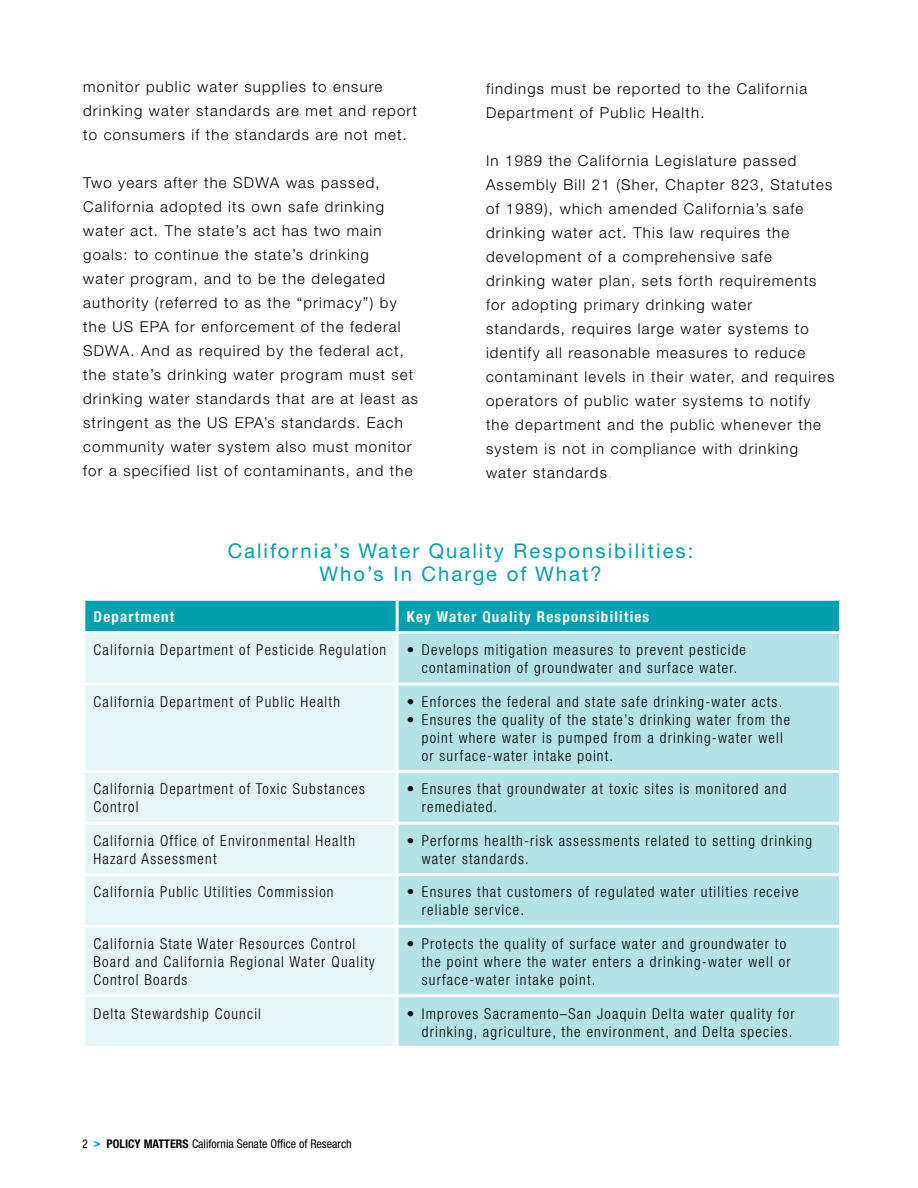
<style>
.page{position:relative;width:918px;height:1188px;background:#fff}
.page>*{position:absolute;margin:0;border:0;box-sizing:border-box;transform-origin:0 0}
.t1{font:20.25px/22.5px "Helvetica Neue CE";letter-spacing:.1em;color:#00a0af;text-align:center}
.t2{font:300 15px/24px "Helvetica Neue";letter-spacing:.08em;color:#000}
.t3{font:300 condensed 15px/18px "Helvetica Neue";letter-spacing:.08em;color:#000}
.t4{font:700 condensed 15px "Helvetica Neue";letter-spacing:.08em;color:#fff}
.t5{font:condensed 12px "Helvetica Neue";color:#000}
.t6{font:700 condensed 12px "Helvetica Neue";color:#000}
.s1{font-weight:900;font-stretch:condensed}
.s2{font-weight:400}
.s3{color:#00a0af}
</style>
<div class="page">
<div style="left:85px;top:601px;width:754px;height:30px;background:#00a0af"></div>
<div style="left:85px;top:634px;width:311px;height:412px;background:#e6f6f7"></div>
<div style="left:399px;top:634px;width:440px;height:412px;background:#b3e3e7"></div>
<hr style="left:396px;top:601px;width:3px;height:30px;background:#fff">
<hr style="left:82px;top:683px;width:315px;height:3px;background:#fff">
<hr style="left:397px;top:683px;width:445px;height:3px;background:#fff">
<hr style="left:82px;top:770px;width:315px;height:3px;background:#fff">
<hr style="left:397px;top:770px;width:445px;height:3px;background:#fff">
<hr style="left:82px;top:822px;width:315px;height:3px;background:#fff">
<hr style="left:397px;top:822px;width:445px;height:3px;background:#fff">
<hr style="left:82px;top:873px;width:315px;height:3px;background:#fff">
<hr style="left:397px;top:873px;width:445px;height:3px;background:#fff">
<hr style="left:82px;top:925px;width:315px;height:3px;background:#fff">
<hr style="left:397px;top:925px;width:445px;height:3px;background:#fff">
<hr style="left:82px;top:994px;width:315px;height:3px;background:#fff">
<hr style="left:397px;top:994px;width:445px;height:3px;background:#fff">
<p class="t2" style="left:83px;top:74px;width:335px">monitor public water supplies to ensure drinking water standards are met and report to consumers if the standards are not met.</p>
<p class="t2" style="left:83px;top:170px;width:336px">Two years after the SDWA was passed, California adopted its own safe drinking water act. The state’s act has two main goals: to continue the state’s drinking<br>water program, and to be the delegated authority (referred to as the “primacy”) by the US EPA for enforcement of the federal SDWA. And as required by the federal act, the state’s drinking water program must set drinking water standards that are at least as stringent as the US EPA’s standards. Each community water system also must monitor for a specified list of contaminants, and the</p>
<p class="t2" style="left:486px;top:76px;width:323px">findings must be reported to the California<br>Department of Public Health.</p>
<p class="t2" style="left:486px;top:148px;width:350px">In 1989 the California Legislature passed Assembly Bill 21 (Sher, Chapter 823, Statutes of 1989), which amended California’s safe drinking water act. This law requires the development of a comprehensive safe drinking water plan, sets forth requirements for adopting primary drinking water standards, requires large water systems to identify all reasonable measures to reduce contaminant levels in their water, and requires operators of public water systems to notify the department and the public whenever the system is not in compliance with drinking water standards<span class="s1">.</span></p>
<h1 class="t1" style="left:228px;top:540px;width:467px">California’s Water Quality Responsibilities:<br>Who’s In Charge of What?</h1>
<p class="t4" style="left:94px;top:607px;width:82px">Department</p>
<p class="t4" style="left:407px;top:607px;width:244px">Key Water Quality Responsibilities</p>
<p class="t3" style="left:94px;top:641px;width:294px">California Department of Pesticide Regulation</p>
<p class="t3" style="left:407px;top:641px;width:341px;text-align:center">• Develops mitigation measures to prevent pesticide contamination of groundwater and surface water.</p>
<p class="t3" style="left:94px;top:692px;width:248px">California Department of Public Health</p>
<p class="t3" style="left:407px;top:692px;width:377px">• Enforces the federal and state safe drinking-water acts.</p>
<p class="t3" style="left:422px;top:710px;width:370px;text-indent:-15px">• Ensures the quality of the state’s drinking water from the point where water is pumped from a drinking-water well or surface-water intake point.</p>
<p class="t3" style="left:94px;top:780px;width:273px">California Department of Toxic Substances<br>Control</p>
<p class="t3" style="left:422px;top:780px;width:366px;text-indent:-15px">• Ensures that groundwater at toxic sites is monitored and remediated.</p>
<p class="t3" style="left:94px;top:831px;width:263px">California Office of Environmental Health<br>Hazard Assessment</p>
<p class="t3" style="left:422px;top:831px;width:392px;text-indent:-15px">• Performs health-risk assessments related to setting drinking water standards.</p>
<p class="t3" style="left:94px;top:883px;width:242px">California Public Utilities Commission</p>
<p class="t3" style="left:422px;top:883px;width:378px;text-indent:-15px">• Ensures that customers of regulated water utilities receive reliable service.</p>
<p class="t3" style="left:94px;top:935px;width:283px">California State Water Resources Control<br>Board and California Regional Water Quality<br>Control Boards</p>
<p class="t3" style="left:422px;top:935px;width:370px;text-indent:-15px">• Protects the quality of surface water and groundwater to the point where the water enters a drinking-water well or surface-water intake point.</p>
<p class="t3" style="left:94px;top:1004px;width:169px">Delta Stewardship Council</p>
<p class="t3" style="left:407px;top:1004px;width:389px;text-align:right">• Improves Sacramento–San Joaquin Delta water quality for drinking, agriculture, the environment, and Delta species.</p>
<p class="t6" style="left:82px;top:1136px;width:95px"><span class="s2">2</span> <span class="s3">&gt;</span> POLICY MATTERS</p>
<p class="t5" style="left:192px;top:1137px;width:161px">California Senate Office of Research</p>
</div>
